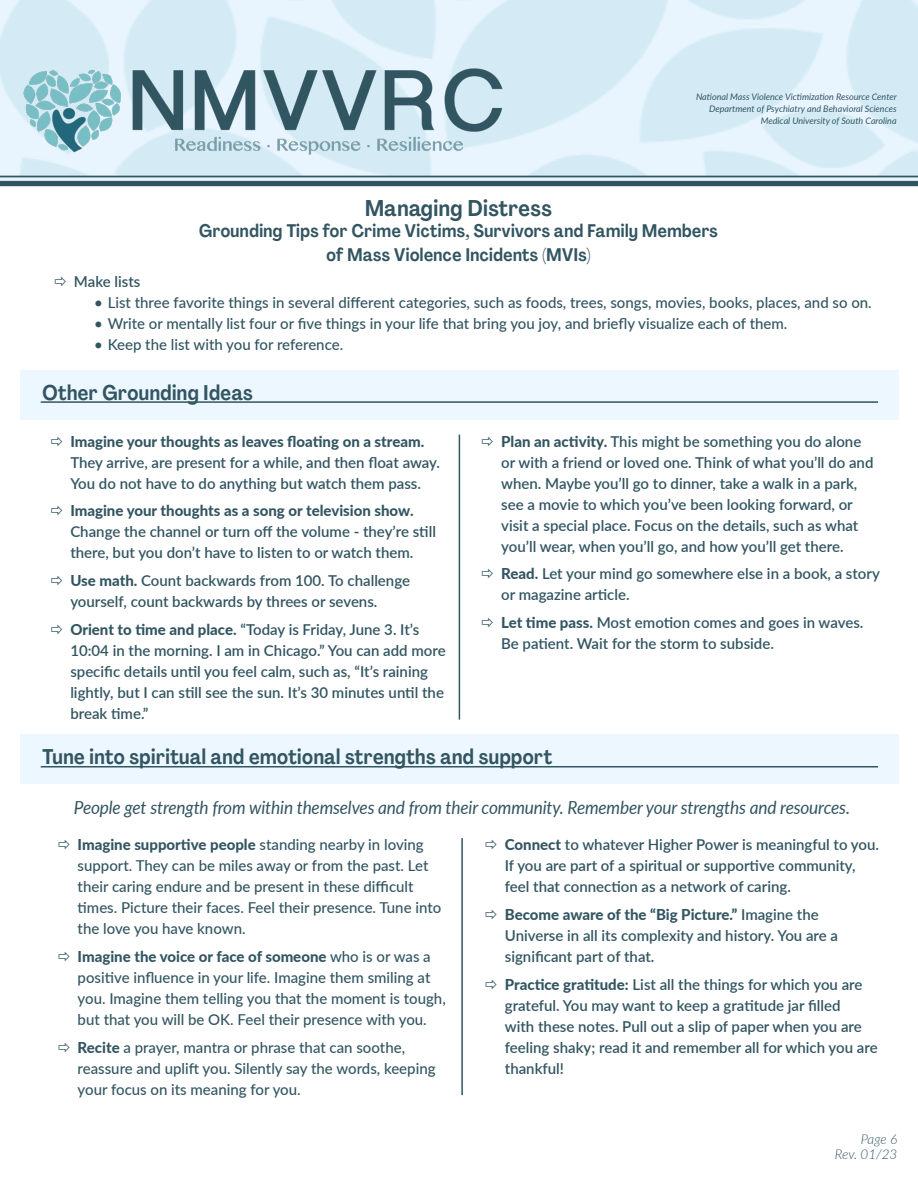
<style>
.page{position:relative;width:918px;height:1188px;background:#fff}
.page>*{position:absolute;margin:0;border:0;box-sizing:border-box;transform-origin:0 0}
.Tip_Sheet_Title{font:700 22.5px "Agrandir Text";letter-spacing:-.01em;color:#325561;scale:.96 1}
.Sections{font:700 21px "Agrandir Text";letter-spacing:-.01em;color:#325561;scale:.95 1}
.Sub_Header{font:italic 18px "Lato";letter-spacing:-.01em;color:#325561;scale:.96 1}
.Tip_Sheet_Title-2{font:700 18px/24px "Agrandir Text";letter-spacing:-.01em;color:#325561;text-align:center;scale:.96 1}
.t1{font:600 15px/21px "Lato";color:#325561}
.t2{font:500 15px/21px "Lato";color:#325561}
.Tip_Sheet_Body_Copy{font:italic 300 13.5px "Lato";letter-spacing:-.005em;color:#325561}
.t3{font:italic 9px "Lato";color:#325561}
.s1{font-weight:800}
</style>
<div class="page">
<div style="left:0;top:0;width:918px;height:186px;background:linear-gradient(to right,#deecf6,#deecf6)"></div>
<img style="left:0;top:0;width:918px;height:176px">
<img style="left:19px;top:51px;width:497px;height:109px">
<hr style="left:0;top:176px;width:918px;height:1px;background:#325561">
<div style="left:0;top:181px;width:918px;height:5px;background:#325561"></div>
<div style="left:20px;top:370px;width:879px;height:50px;background:#ecf7ff"></div>
<hr style="left:41px;top:401px;width:837px;height:2px;background:#325561">
<div style="left:20px;top:735px;width:879px;height:49px;background:#ecf7ff"></div>
<hr style="left:41px;top:766px;width:837px;height:1px;background:#325561">
<hr style="left:461px;top:838px;width:2px;height:257px;background:#325561">
<hr style="left:459px;top:435px;width:1px;height:285px;background:#325561">
<p class="t3" style="left:696px;top:90px;width:202px">National Mass Violence Victimization Resource Center</p>
<p class="t3" style="left:709px;top:102px;width:189px">Department of Psychiatry and Behavioral Sciences</p>
<p class="t3" style="left:761px;top:114px;width:137px">Medical University of South Carolina</p>
<p class="Tip_Sheet_Title" style="left:365px;top:194px;width:197px">Managing Distress</p>
<p class="Tip_Sheet_Title-2" style="left:199px;top:219px;width:542px">Grounding Tips for Crime Victims, Survivors and Family Members of Mass Violence Incidents (MVIs)</p>
<p class="t1" style="left:74px;top:271px;width:68px">Make lists</p>
<p class="t2" style="left:94px;top:292px;width:779px">• List three favorite things in several different categories, such as foods, trees, songs, movies, books, places, and so on.</p>
<p class="t2" style="left:94px;top:313px;width:695px">• Write or mentally list four or five things in your life that bring you joy, and briefly visualize each of them.</p>
<p class="t2" style="left:94px;top:334px;width:250px">• Keep the list with you for reference.</p>
<p class="Sections" style="left:42px;top:379px;width:223px">Other Grounding Ideas</p>
<p class="t1" style="left:70px;top:430px;width:371px"><span class="s1">Imagine your thoughts as leaves floating on a stream.<br></span>They arrive, are present for a while, and then float away.<br>You do not have to do anything but watch them pass.</p>
<p class="t1" style="left:70px;top:500px;width:367px"><span class="s1">Imagine your thoughts as a song or television show.<br></span>Change the channel or turn off the volume - they’re still there, but you don’t have to listen to or watch them.</p>
<p class="t1" style="left:70px;top:570px;width:341px"><span class="s1">Use math.</span> Count backwards from 100. To challenge yourself, count backwards by threes or sevens.</p>
<p class="t1" style="left:70px;top:618px;width:377px"><span class="s1">Orient to time and place.</span> “Today is Friday, June 3. It’s 10:04 in the morning. I am in Chicago.” You can add more specific details until you feel calm, such as, “It’s raining lightly, but I can still see the sun. It’s 30 minutes until the break time.”</p>
<p class="t1" style="left:501px;top:430px;width:374px"><span class="s1">Plan an activity.</span> This might be something you do alone or with a friend or loved one. Think of what you’ll do and when. Maybe you’ll go to dinner, take a walk in a park, see a movie to which you’ve been looking forward, or visit a special place. Focus on the details, such as what you’ll wear, when you’ll go, and how you’ll get there.</p>
<p class="t1" style="left:501px;top:563px;width:380px"><span class="s1">Read.</span> Let your mind go somewhere else in a book, a story or magazine article.</p>
<p class="t1" style="left:501px;top:612px;width:364px"><span class="s1">Let time pass.</span> Most emotion comes and goes in waves.<br>Be patient. Wait for the storm to subside.</p>
<p class="Sections" style="left:42px;top:744px;width:539px">Tune into spiritual and emotional strengths and support</p>
<p class="Sub_Header" style="left:74px;top:794px;width:810px">People get strength from within themselves and from their community. Remember your strengths and resources.</p>
<p class="t2" style="left:78px;top:834px;width:365px"><span class="s1">Imagine supportive people</span> standing nearby in loving support. They can be miles away or from the past. Let their caring endure and be present in these difficult times. Picture their faces. Feel their presence. Tune into the love you have known.</p>
<p class="t2" style="left:78px;top:945px;width:370px"><span class="s1">Imagine the voice or face of someone</span> who is or was a positive influence in your life. Imagine them smiling at you. Imagine them telling you that the moment is tough, but that you will be OK. Feel their presence with you.</p>
<p class="t2" style="left:78px;top:1036px;width:359px"><span class="s1">Recite</span> a prayer, mantra or phrase that can soothe, reassure and uplift you. Silently say the words, keeping your focus on its meaning for you.</p>
<p class="t1" style="left:505px;top:834px;width:376px"><span class="s1">Connect</span> to whatever Higher Power is meaningful to you.<br>If you are part of a spiritual or supportive community, feel that connection as a network of caring.</p>
<p class="t1" style="left:505px;top:903px;width:335px"><span class="s1">Become aware of the “Big Picture.”</span> Imagine the<br>Universe in all its complexity and history. You are a significant part of that.</p>
<p class="t1" style="left:505px;top:973px;width:374px"><span class="s1">Practice gratitude:</span> List all the things for which you are grateful. You may want to keep a gratitude jar filled<br>with these notes. Pull out a slip of paper when you are feeling shaky; read it and remember all for which you are thankful!</p>
<p class="Tip_Sheet_Body_Copy" style="left:861px;top:1130px;width:38px">Page 6</p>
<p class="Tip_Sheet_Body_Copy" style="left:835px;top:1145px;width:64px">Rev. 01/23</p>
</div>
